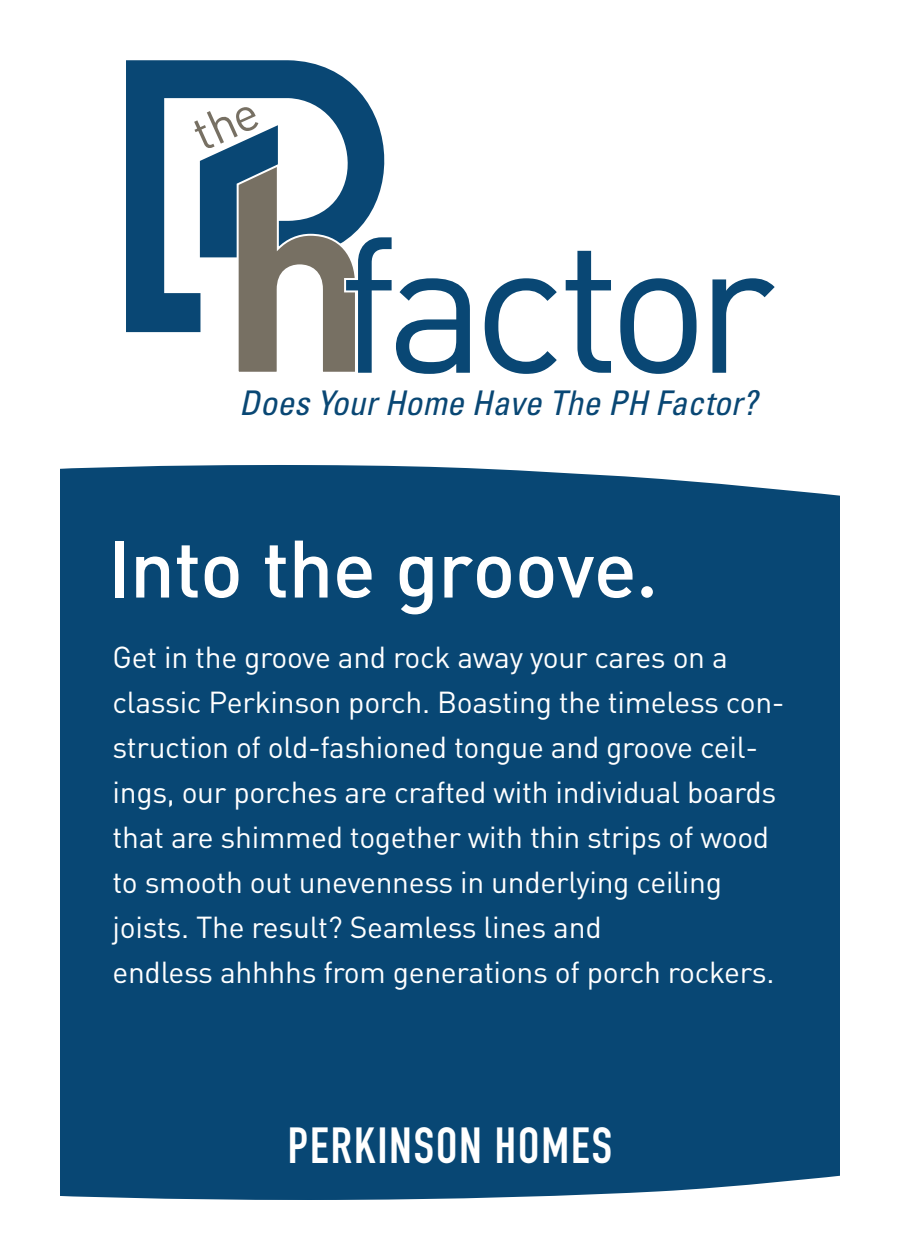
<style>
.page{position:relative;width:900px;height:1260px;background:#fff}
.page>*{position:absolute;margin:0;border:0;box-sizing:border-box;transform-origin:0 0}
.t1{font:80px "DIN Medium Alternate";letter-spacing:-.01em;color:#fff}
.t2{font:50px "DIN Engschrift Std";letter-spacing:.04em;color:#fff}
.t3{font:italic condensed 34px "Univers LT Std";color:#094774}
.t4{font:30px/45px "DIN";letter-spacing:-.01em;color:#fff}
</style>
<div class="page">
<svg style="left:126px;top:60px;width:259px;height:272px;fill:#094774"></svg>
<svg style="left:236px;top:162px;width:234px;height:212px"></svg>
<svg style="left:485px;top:278px;width:72px;height:96px"></svg>
<svg style="left:566px;top:251px;width:45px;height:122px"></svg>
<svg style="left:620px;top:278px;width:77px;height:96px"></svg>
<svg style="left:712px;top:278px;width:63px;height:95px"></svg>
<div style="left:60px;top:465px;width:780px;height:735px;background:#084774"></div>
<svg style="left:191px;top:104px;width:69px;height:47px"></svg>
<p class="t3" style="left:239px;top:381px;width:520px">Does Your Home Have The PH Factor?</p>
<p class="t1" style="left:108px;top:515px;width:552px">Into the groove.</p>
<p class="t4" style="left:112px;top:635px;width:674px">Get in the groove and rock away your cares on a classic Perkinson porch. Boasting the timeless con&shy;struction of old-fashioned tongue and groove ceil&shy;ings, our porches are crafted with individual boards that are shimmed together with thin strips of wood to smooth out unevenness in underlying ceiling joists. The result? Seamless lines and<br>endless ahhhhs from generations of porch rockers.</p>
<p class="t2" style="left:288px;top:1116px;width:326px">PERKINSON HOMES</p>
</div>
